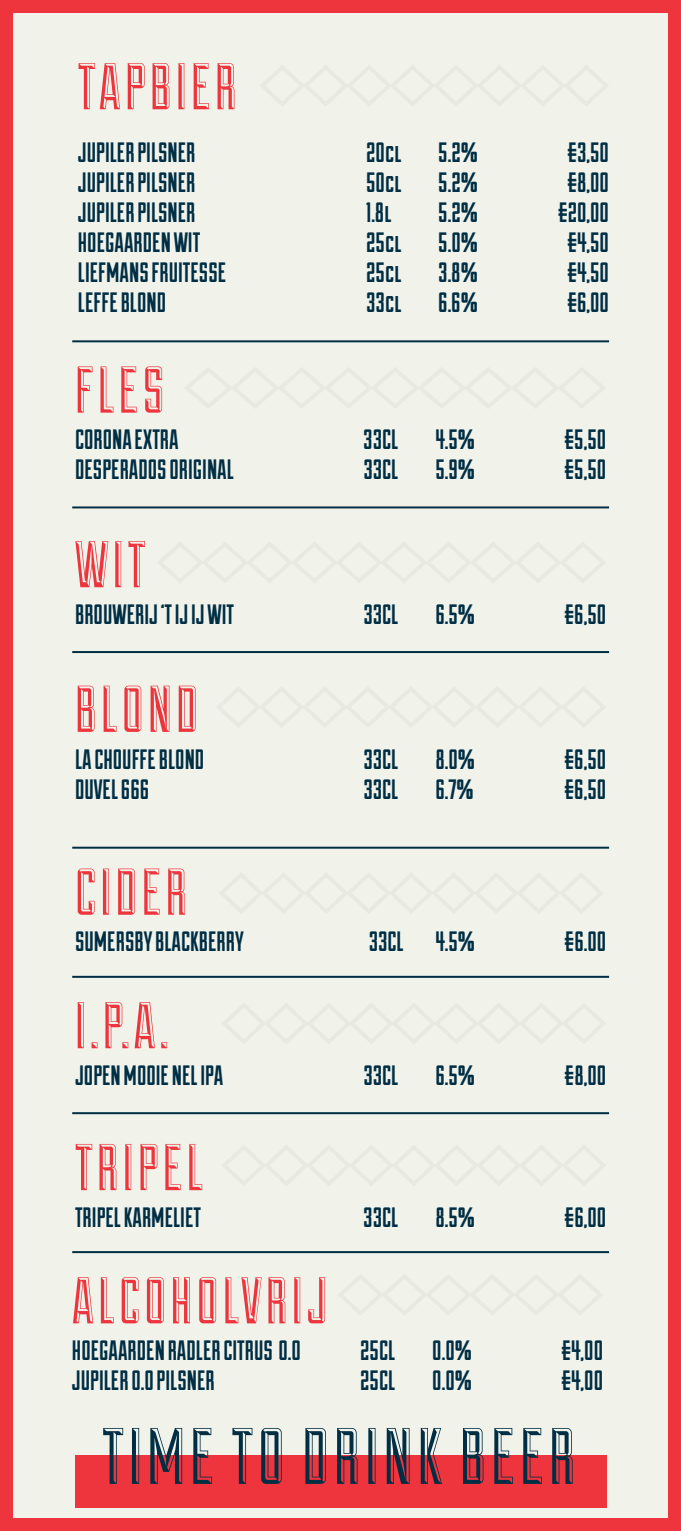
<style>
.page{position:relative;width:681px;height:1531px;background:#fff}
.page>*{position:absolute;margin:0;border:0;box-sizing:border-box;transform-origin:0 0}
.t1{font:79.8px "Duke";letter-spacing:.06em;color:#002e44}
.t2{font:66px "Duke";letter-spacing:.06em;color:#ee343d}
.t3{font:28px "Duke Fill";color:#002e44}
</style>
<div class="page">
<div style="left:0;top:0;width:680px;height:1531px;background:#f1f3eb"></div>
<div style="left:75px;top:1455px;width:531px;height:52px;background:#ee343d"></div>
<svg style="left:257px;top:62px;width:354px;height:47px;background:#eff1e9"></svg>
<svg style="left:181px;top:364px;width:428px;height:47px;background:#eff1e9"></svg>
<svg style="left:154px;top:539px;width:454px;height:47px;background:#eff1e9"></svg>
<svg style="left:213px;top:683px;width:395px;height:48px;background:#eff1e9"></svg>
<svg style="left:219px;top:1142px;width:389px;height:47px;background:#eff1e9"></svg>
<svg style="left:219px;top:1000px;width:389px;height:47px;background:#eff1e9"></svg>
<svg style="left:335px;top:1271px;width:270px;height:47px;background:#eff1e9"></svg>
<hr style="left:72px;top:340px;width:536px;height:2px;background:#002e44">
<hr style="left:72px;top:506px;width:536px;height:2px;background:#002e44">
<hr style="left:72px;top:651px;width:536px;height:2px;background:#002e44">
<hr style="left:72px;top:847px;width:536px;height:2px;background:#002e44">
<hr style="left:72px;top:976px;width:536px;height:2px;background:#002e44">
<hr style="left:72px;top:1251px;width:536px;height:2px;background:#002e44">
<svg style="left:216px;top:869px;width:390px;height:48px;background:#eff1e9"></svg>
<hr style="left:72px;top:1112px;width:536px;height:2px;background:#002e44">
<p class="t2" style="left:78px;top:48px;width:160px">TAPBIER</p>
<p class="t3" style="left:78px;top:136px;width:119px">JUPILER PILSNER</p>
<p class="t3" style="left:366px;top:136px;width:37px">2Ocl</p>
<p class="t3" style="left:438px;top:136px;width:41px">5.2%</p>
<p class="t3" style="left:566px;top:136px;width:43px">€3,5O</p>
<p class="t3" style="left:78px;top:166px;width:119px">JUPILER PILSNER</p>
<p class="t3" style="left:366px;top:166px;width:37px">5Ocl</p>
<p class="t3" style="left:438px;top:166px;width:41px">5.2%</p>
<p class="t3" style="left:567px;top:166px;width:43px">€8,OO</p>
<p class="t3" style="left:78px;top:196px;width:119px">JUPILER PILSNER</p>
<p class="t3" style="left:366px;top:196px;width:27px">1.8l</p>
<p class="t3" style="left:438px;top:196px;width:41px">5.2%</p>
<p class="t3" style="left:557px;top:196px;width:53px">€2O,OO</p>
<p class="t3" style="left:78px;top:226px;width:124px">HOEGAARDEN WIT</p>
<p class="t3" style="left:366px;top:226px;width:37px">25cl</p>
<p class="t3" style="left:438px;top:226px;width:41px">5.O%</p>
<p class="t3" style="left:567px;top:226px;width:43px">€4,5O</p>
<p class="t3" style="left:78px;top:256px;width:150px">LIEFMANS FRUITESSE</p>
<p class="t3" style="left:366px;top:256px;width:37px">25cl</p>
<p class="t3" style="left:438px;top:256px;width:41px">3.8%</p>
<p class="t3" style="left:567px;top:256px;width:43px">€4,5O</p>
<p class="t3" style="left:78px;top:286px;width:90px">LEFFE BLOND</p>
<p class="t3" style="left:366px;top:286px;width:37px">33cl</p>
<p class="t3" style="left:438px;top:286px;width:41px">6.6%</p>
<p class="t3" style="left:567px;top:286px;width:43px">€6,OO</p>
<p class="t2" style="left:75px;top:352px;width:91px">FLES</p>
<p class="t3" style="left:75px;top:423px;width:105px">CORONA EXTRA</p>
<p class="t3" style="left:363px;top:423px;width:36px">33CL</p>
<p class="t3" style="left:435px;top:423px;width:41px">4.5%</p>
<p class="t3" style="left:564px;top:423px;width:44px">€5,5O</p>
<p class="t3" style="left:75px;top:453px;width:160px">DESPERADOS ORIGINAL</p>
<p class="t3" style="left:363px;top:453px;width:36px">33CL</p>
<p class="t3" style="left:435px;top:453px;width:41px">5.9%</p>
<p class="t3" style="left:564px;top:453px;width:44px">€5,5O</p>
<p class="t2" style="left:75px;top:526px;width:72px">WIT</p>
<p class="t3" style="left:75px;top:598px;width:160px">BROUWERIJ ‘T IJ IJ WIT</p>
<p class="t3" style="left:363px;top:598px;width:36px">33CL</p>
<p class="t3" style="left:435px;top:598px;width:41px">6.5%</p>
<p class="t3" style="left:564px;top:598px;width:43px">€6,5O</p>
<p class="t2" style="left:75px;top:671px;width:125px">BLOND</p>
<p class="t3" style="left:75px;top:743px;width:131px">LA CHOUFFE BLOND</p>
<p class="t3" style="left:363px;top:743px;width:36px">33CL</p>
<p class="t3" style="left:435px;top:743px;width:41px">8.O%</p>
<p class="t3" style="left:564px;top:743px;width:43px">€6,5O</p>
<p class="t3" style="left:75px;top:773px;width:76px">DUVEL 666</p>
<p class="t3" style="left:363px;top:773px;width:36px">33CL</p>
<p class="t3" style="left:435px;top:773px;width:40px">6.7%</p>
<p class="t3" style="left:564px;top:773px;width:43px">€6,5O</p>
<p class="t2" style="left:75px;top:854px;width:114px">CIDER</p>
<p class="t3" style="left:75px;top:925px;width:170px">SUMERSBY BLACKBERRY</p>
<p class="t3" style="left:368px;top:925px;width:108px">33CL 4.5%</p>
<p class="t3" style="left:564px;top:925px;width:43px">€6.OO</p>
<p class="t2" style="left:75px;top:987px;width:95px">I.P.A.</p>
<p class="t3" style="left:75px;top:1059px;width:150px">JOPEN MOOIE NEL IPA</p>
<p class="t3" style="left:363px;top:1059px;width:36px">33CL</p>
<p class="t3" style="left:435px;top:1059px;width:41px">6.5%</p>
<p class="t3" style="left:564px;top:1059px;width:43px">€8,OO</p>
<p class="t2" style="left:75px;top:1129px;width:130px">TRIPEL</p>
<p class="t3" style="left:75px;top:1201px;width:127px">TRIPEL KARMELIET</p>
<p class="t3" style="left:363px;top:1201px;width:36px">33CL</p>
<p class="t3" style="left:435px;top:1201px;width:41px">8.5%</p>
<p class="t3" style="left:564px;top:1201px;width:43px">€6,OO</p>
<p class="t2" style="left:72px;top:1262px;width:257px">ALCOHOLVRIJ</p>
<p class="t3" style="left:72px;top:1334px;width:230px">HOEGAARDEN RADLER CITRUS O.O</p>
<p class="t3" style="left:360px;top:1334px;width:37px">25CL</p>
<p class="t3" style="left:432px;top:1334px;width:41px">O.O%</p>
<p class="t3" style="left:561px;top:1334px;width:43px">€4,OO</p>
<p class="t3" style="left:72px;top:1364px;width:144px">JUPILER O.O PILSNER</p>
<p class="t3" style="left:360px;top:1364px;width:37px">25CL</p>
<p class="t3" style="left:432px;top:1364px;width:41px">O.O%</p>
<p class="t3" style="left:561px;top:1364px;width:43px">€4,OO</p>
<p class="t1" style="left:102px;top:1410px;width:474px">TIME TO DRINK BEER</p>
</div>
